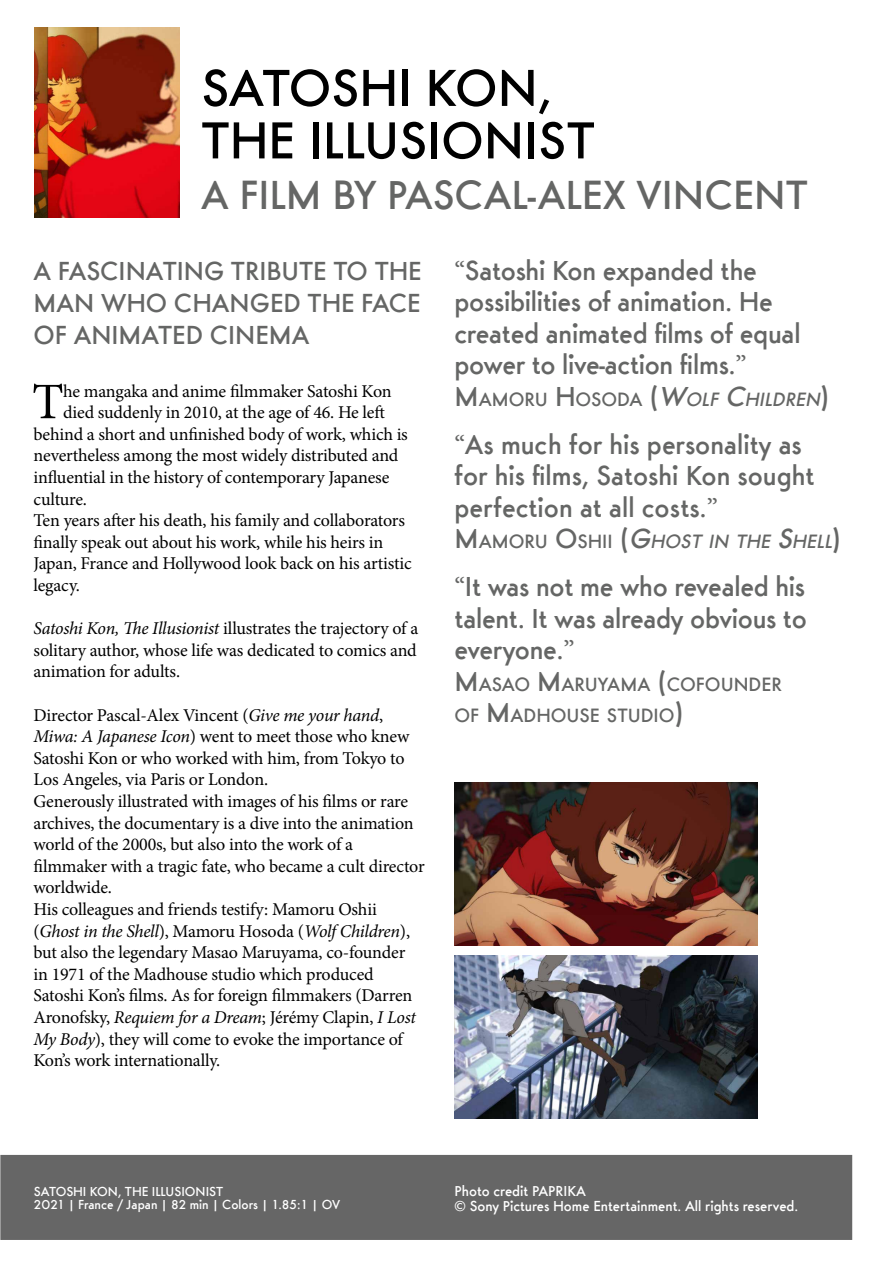
<style>
.page{position:relative;width:893px;height:1263px;background:#fff}
.page>*{position:absolute;margin:0;border:0;box-sizing:border-box;transform-origin:0 0}
.t1{font:500 54px/52.5px "Futura Ridendo";color:#000}
.t2{font:51.3px "Minion Pro";color:#000}
.t3{font:500 42.15px "Futura Ridendo";color:#656665}
.t4{font:500 28.5px/31.5px "Futura Ridendo";letter-spacing:-.01em;color:#656665}
.t5{font:500 27px/32.4px "Futura Ridendo";color:#656665;text-align:justify}
.t6{font:500 19.95px/31.5px "Futura Ridendo";color:#656665}
.t7{font:italic 500 19.95px "Futura Ridendo";color:#656665}
.t8{font:18px/21.6px "Minion Pro";letter-spacing:-.015em;color:#000;text-align:justify}
.t9{font:500 15px/15px "Futura Ridendo";color:#fff}
.t10{font:500 13.5px/13.5px "Futura Ridendo";color:#fff}
.s1{font-style:italic}
.s2{font-family:"Minion Pro";font-size:27px}
.s3{font-size:28.5px}
.s4{font-style:italic;font-size:28.5px}
.s5{font-style:normal;font-size:28.5px}
.s6{font-style:normal}
</style>
<div class="page">
<img style="left:34px;top:28px;width:145px;height:190px">
<img style="left:455px;top:782px;width:302px;height:164px">
<img style="left:455px;top:955px;width:302px;height:163px">
<div style="left:1px;top:1156px;width:850px;height:83px;background:#666"></div>
<h1 class="t1" style="left:201px;top:61px;width:395px">SATOSHI KON,<br>THE ILLUSIONIST</h1>
<h3 class="t3" style="left:201px;top:171px;width:608px">A FILM BY PASCAL-ALEX VINCENT</h3>
<h3 class="t5" style="left:33px;top:254px;width:390px">A FASCINATING TRIBUTE TO THE MAN WHO CHANGED THE FACE OF ANIMATED CINEMA</h3>
<h2 class="t2" style="left:32px;top:367px;width:33px">T</h2>
<p class="t8" style="left:63px;top:380px;width:330px">he mangaka and anime filmmaker Satoshi Kon</p>
<p class="t8" style="left:63px;top:402px;width:323px">died suddenly in 2010, at the age of 46. He left</p>
<p class="t8" style="left:33px;top:423px;width:376px">behind a short and unfinished body of work, which is</p>
<p class="t8" style="left:33px;top:445px;width:366px">nevertheless among the most widely distributed and</p>
<p class="t8" style="left:33px;top:467px;width:357px">influential in the history of contemporary Japanese</p>
<p class="t8" style="left:33px;top:488px;width:55px">culture.</p>
<p class="t8" style="left:33px;top:510px;width:373px">Ten years after his death, his family and collaborators</p>
<p class="t8" style="left:33px;top:531px;width:351px">finally speak out about his work, while his heirs in</p>
<p class="t8" style="left:33px;top:553px;width:380px">Japan, France and Hollywood look back on his artistic</p>
<p class="t8" style="left:33px;top:575px;width:48px">legacy.</p>
<p class="t8" style="left:33px;top:618px;width:386px"><span class="s1">Satoshi Kon, The Illusionist</span> illustrates the trajectory of a solitary author, whose life was dedicated to comics and animation for adults.</p>
<p class="t8" style="left:33px;top:704px;width:393px;text-align:left">Director Pascal-Alex Vincent (<span class="s1">Give me your hand</span>, <span class="s1">Miwa: A Japanese Icon</span>) went to meet those who knew Satoshi Kon or who worked with him, from Tokyo to Los Angeles, via Paris or London.<br>Generously illustrated with images of his films or rare archives, the documentary is a dive into the animation world of the 2000s, but also into the work of a filmmaker with a tragic fate, who became a cult director worldwide.<br>His colleagues and friends testify: Mamoru Oshii (<span class="s1">Ghost in the Shell</span>), Mamoru Hosoda (<span class="s1">Wolf Children</span>), but also the legendary Masao Maruyama, co-founder<br>in 1971 of the Madhouse studio which produced Satoshi Kon’s films. As for foreign filmmakers (Darren Aronofsky, <span class="s1">Requiem for a Dream</span>; Jérémy Clapin, <span class="s1">I Lost My Body</span>), they will come to evoke the importance of Kon’s work internationally.</p>
<h3 class="t4" style="left:454px;top:254px;width:348px"><span class="s2">‘‘</span>Satoshi Kon expanded the possibilities of animation. He created animated films of equal power to live-action films.<span class="s2">’’</span></h3>
<p class="t6" style="left:454px;top:383px;width:376px"><span class="s3">M</span>AM ORU <span class="s3">H</span>OSODA <span class="s3">(</span><span class="s4">W</span><span class="s1">OLF</span> <span class="s4">C</span><span class="s1">HILDREN</span><span class="s3">)</span></p>
<h3 class="t4" style="left:454px;top:428px;width:362px"><span class="s2">‘‘</span>As much for his personality as for his films, Satoshi Kon sought perfection at all costs.<span class="s2">’’</span></h3>
<p class="t7" style="left:454px;top:530px;width:388px"><span class="s5">M</span><span class="s6">AM ORU</span> <span class="s5">O</span><span class="s6">SHII</span> <span class="s5">(</span><span class="s3">G</span>HOST IN THE <span class="s3">S</span>HELL<span class="s5">)</span></p>
<h3 class="t4" style="left:454px;top:571px;width:354px;text-align:justify"><span class="s2">‘‘</span>It was not me who revealed his talent. It was already obvious to everyone.<span class="s2">’’</span></h3>
<p class="t6" style="left:454px;top:668px;width:329px"><span class="s3">M</span>ASAO <span class="s3">M</span>ARUYAMA <span class="s3">(</span>COFOUNDER<br>OF <span class="s3">M</span>ADHOUSE STUDIO<span class="s3">)</span></p>
<p class="t10" style="left:34px;top:1184px;width:308px">SATOSHI KON, THE ILLUSIONIST<br>2021 | France / Japan | 82 min | Colors | 1.85:1 | OV</p>
<p class="t9" style="left:455px;top:1183px;width:345px">Photo credit PAPRIKA<br>© Sony Pictures Home Entertainment. All rights reserved.</p>
</div>
